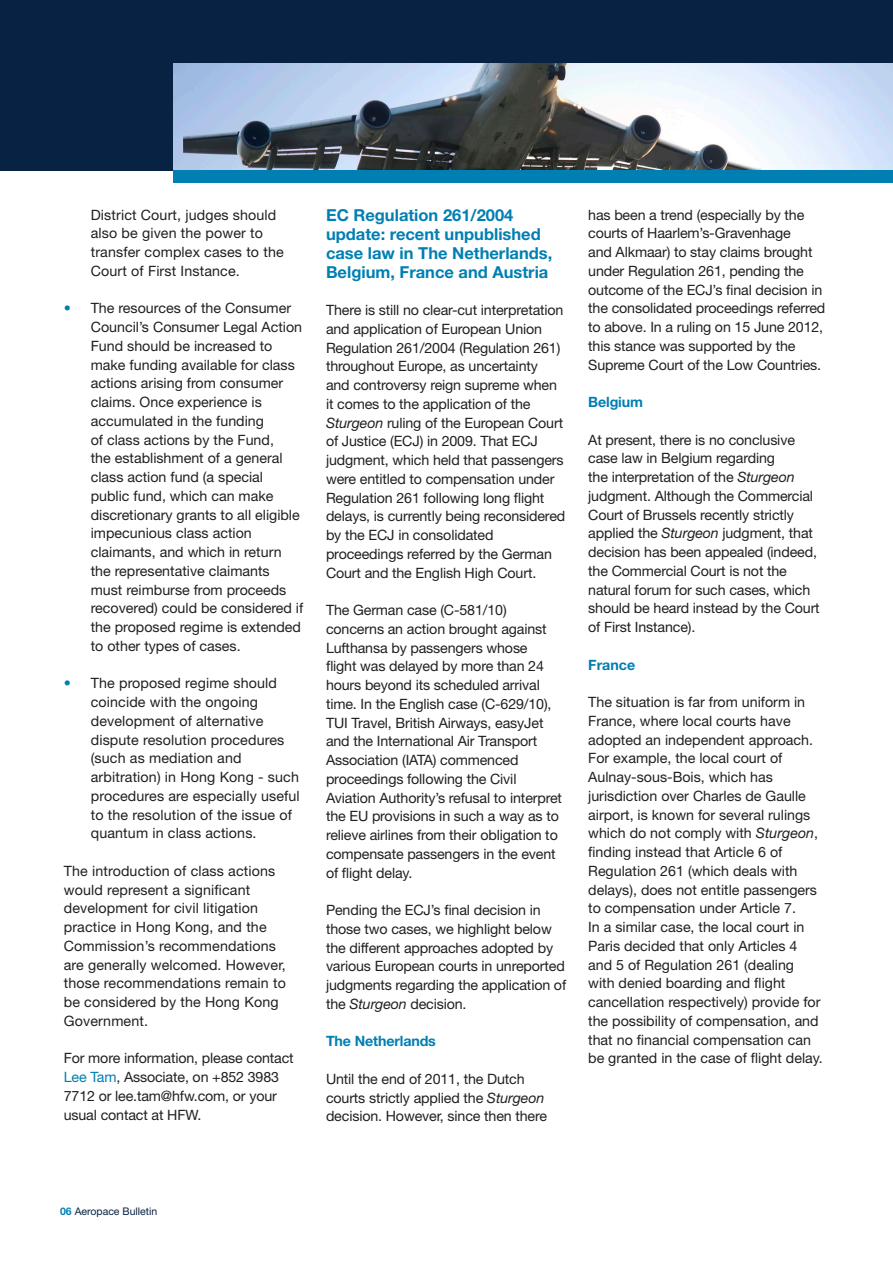
<style>
.page{position:relative;width:893px;height:1263px;background:#fff}
.page>*{position:absolute;margin:0;border:0;box-sizing:border-box;transform-origin:0 0}
.Body_Copy{font:700 16.5px/18.8px "Helvetica Neue LT";color:#007fb2}
.Body_Copy-2{font:14.25px/18.8px "Helvetica Neue LT";letter-spacing:-.01em;color:#231f20}
.Body_Copy-3{font:14.25px/18.8px "Helvetica Neue LT";letter-spacing:.01em;color:#231f20}
.Body_Copy-4{font:700 14.25px "Helvetica Neue LT";letter-spacing:-.01em;color:#007fb2}
.t1{font:10.5px "Helvetica Neue LT";color:#072242}
.s1{color:#007fb2}
.s2{font-style:italic}
.s3{font-weight:700;color:#007fb2}
</style>
<div class="page">
<div style="left:0;top:0;width:893px;height:170px;background:#072242"></div>
<img style="left:174px;top:64px;width:719px;height:106px">
<div style="left:174px;top:170px;width:719px;height:13px;background:#007fb2"></div>
<p class="Body_Copy-3" style="left:91px;top:205px;width:194px">District Court, judges should also be given the power to transfer complex cases to the<br>Court of First Instance.</p>
<p class="Body_Copy-2" style="left:91px;top:299px;width:214px;text-indent:-27px"><span class="s1">•</span> The resources of the Consumer<br>Council’s Consumer Legal Action<br>Fund should be increased to make funding available for class actions arising from consumer claims. Once experience is accumulated in the funding<br>of class actions by the Fund,<br>the establishment of a general class action fund (a special public fund, which can make discretionary grants to all eligible impecunious class action claimants, and which in return the representative claimants must reimburse from proceeds recovered) could be considered if the proposed regime is extended to other types of cases.</p>
<p class="Body_Copy-3" style="left:91px;top:674px;width:210px;text-indent:-27px"><span class="s1">•</span> The proposed regime should coincide with the ongoing development of alternative dispute resolution procedures (such as mediation and arbitration) in Hong Kong - such procedures are especially useful to the resolution of the issue of quantum in class actions.</p>
<p class="Body_Copy-3" style="left:64px;top:861px;width:224px">The introduction of class actions would represent a significant development for civil litigation practice in Hong Kong, and the<br>Commission’s recommendations are generally welcomed. However, those recommendations remain to be considered by the Hong Kong<br>Government.</p>
<p class="Body_Copy-2" style="left:64px;top:1049px;width:231px">For more information, please contact<br><span class="s1">Lee Tam</span>, Associate, on +852 3983<br>7712 or lee.tam@hfw.com, or your usual contact at HFW.</p>
<p class="Body_Copy" style="left:326px;top:206px;width:228px">EC Regulation 261/2004 update: recent unpublished case law in The Netherlands,<br>Belgium, France and Austria</p>
<p class="Body_Copy-2" style="left:326px;top:300px;width:241px">There is still no clear-cut interpretation and application of European Union Regulation 261/2004 (Regulation 261) throughout Europe, as uncertainty<br>and controversy reign supreme when it comes to the application of the <span class="s2">Sturgeon</span> ruling of the European Court of Justice (ECJ) in 2009. That ECJ judgment, which held that passengers were entitled to compensation under Regulation 261 following long flight delays, is currently being reconsidered by the ECJ in consolidated proceedings referred by the German Court and the English High Court.</p>
<p class="Body_Copy-2" style="left:326px;top:600px;width:238px">The German case (C-581/10) concerns an action brought against Lufthansa by passengers whose<br>flight was delayed by more than 24 hours beyond its scheduled arrival time. In the English case (C-629/10), TUI Travel, British Airways, easyJet and the International Air Transport Association (IATA) commenced proceedings following the Civil Aviation Authority’s refusal to interpret the EU provisions in such a way as to relieve airlines from their obligation to compensate passengers in the event of flight delay.</p>
<p class="Body_Copy-2" style="left:326px;top:900px;width:242px">Pending the ECJ’s final decision in those two cases, we highlight below the different approaches adopted by various European courts in unreported judgments regarding the application of the <span class="s2">Sturgeon</span> decision.</p>
<p class="Body_Copy-4" style="left:326px;top:1032px;width:111px">The Netherlands</p>
<p class="Body_Copy-2" style="left:326px;top:1069px;width:223px">Until the end of 2011, the Dutch courts strictly applied the <span class="s2">Sturgeon </span>decision. However, since then there</p>
<p class="Body_Copy-2" style="left:588px;top:205px;width:239px">has been a trend (especially by the courts of Haarlem’s-Gravenhage<br>and Alkmaar) to stay claims brought under Regulation 261, pending the outcome of the ECJ’s final decision in the consolidated proceedings referred to above. In a ruling on 15 June 2012, this stance was supported by the Supreme Court of the Low Countries.</p>
<p class="Body_Copy-4" style="left:588px;top:393px;width:56px">Belgium</p>
<p class="Body_Copy-2" style="left:588px;top:430px;width:233px">At present, there is no conclusive case law in Belgium regarding<br>the interpretation of the <span class="s2">Sturgeon </span>judgment. Although the Commercial Court of Brussels recently strictly applied the <span class="s2">Sturgeon</span> judgment, that decision has been appealed (indeed, the Commercial Court is not the natural forum for such cases, which should be heard instead by the Court of First Instance).</p>
<p class="Body_Copy-4" style="left:588px;top:656px;width:48px">France</p>
<p class="Body_Copy-2" style="left:588px;top:692px;width:236px">The situation is far from uniform in France, where local courts have adopted an independent approach.<br>For example, the local court of Aulnay-sous-Bois, which has jurisdiction over Charles de Gaulle airport, is known for several rulings which do not comply with <span class="s2">Sturgeon</span>, finding instead that Article 6 of Regulation 261 (which deals with delays), does not entitle passengers to compensation under Article 7.<br>In a similar case, the local court in Paris decided that only Articles 4 and 5 of Regulation 261 (dealing with denied boarding and flight cancellation respectively) provide for the possibility of compensation, and that no financial compensation can be granted in the case of flight delay.</p>
<p class="t1" style="left:60px;top:1205px;width:99px"><span class="s3">06</span> Aeropace Bulletin</p>
</div>
